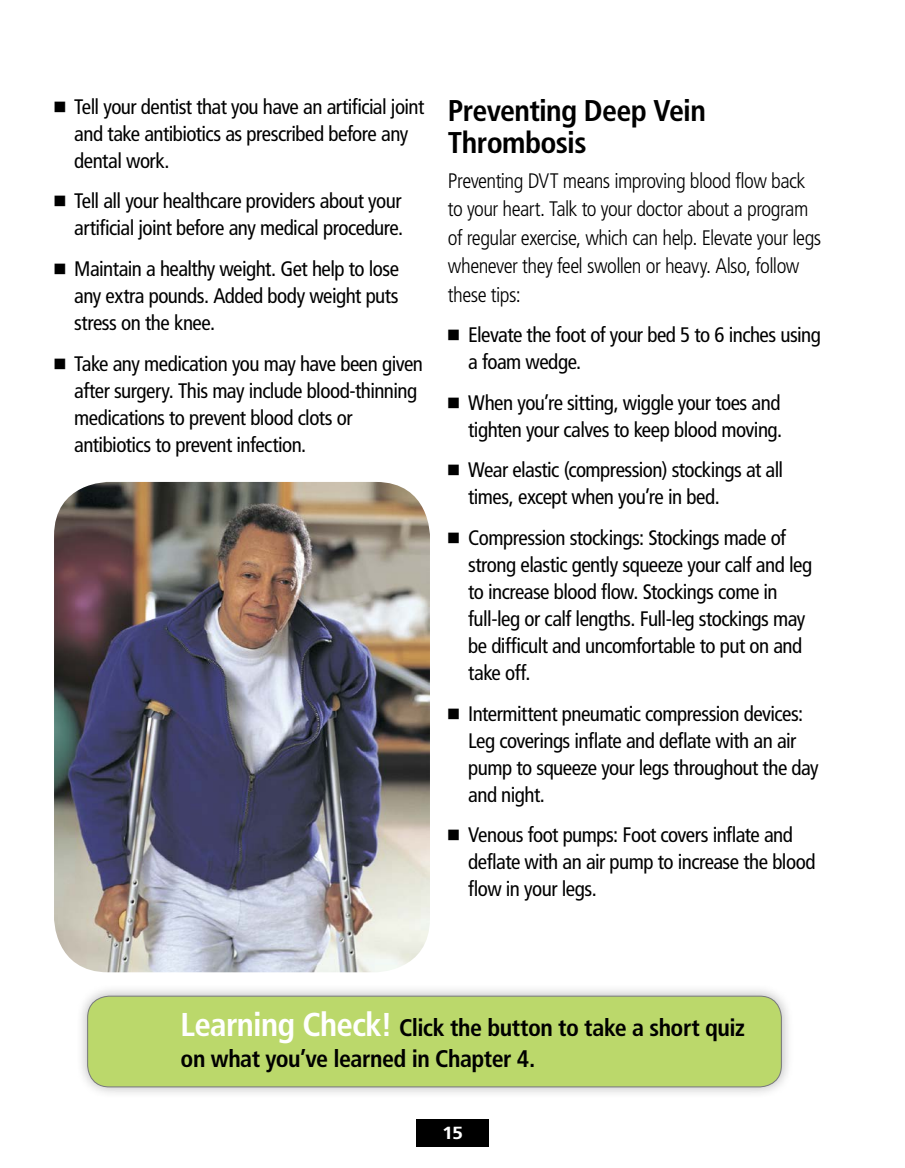
<style>
.page{position:relative;width:905px;height:1168px;background:#fff}
.page>*{position:absolute;margin:0;border:0;box-sizing:border-box;transform-origin:0 0}
.t1{font:700 condensed 30px/31.5px "Frutiger";letter-spacing:-.025em;color:#000}
.t2{font:700 condensed 24px/31.5px "Frutiger";letter-spacing:-.02em;color:#000}
.t3{font:condensed 21px/27px "Frutiger";letter-spacing:-.025em;color:#000}
.t4{font:300 condensed 21px/28.5px "Frutiger";letter-spacing:-.03em;color:#000}
.t5{font:700 17.55px "Frutiger";color:#fff;scale:1.11 1}
.s1{font-family:"Universal Newswith Comm Pi";font-stretch:normal}
.s2{font-size:33px;color:#fff}
</style>
<div class="page">
<div style="left:75px;top:984px;width:719px;height:115px;background:#000;opacity:.3"></div>
<div style="left:88px;top:996px;width:693px;height:91px;background:#bbd86b;border-radius:22px"></div>
<div style="left:87px;top:996px;width:694px;height:91px;border:1px solid #77787b;border-radius:22px"></div>
<img style="left:54px;top:482px;width:376px;height:490px">
<div style="left:416px;top:1119px;width:72px;height:27px;background:#000"></div>
<p class="t3" style="left:74px;top:93px;width:351px;text-indent:-20px"><span class="s1">7</span> Tell your dentist that you have an artificial joint and take antibiotics as prescribed before any dental work.</p>
<p class="t3" style="left:54px;top:188px;width:349px;text-align:right"><span class="s1">7</span> Tell all your healthcare providers about your artificial joint before any medical procedure.</p>
<p class="t3" style="left:74px;top:255px;width:326px;text-align:justify;text-indent:-20px"><span class="s1">7</span> Maintain a healthy weight. Get help to lose any extra pounds. Added body weight puts stress on the knee.</p>
<p class="t3" style="left:74px;top:350px;width:350px;text-indent:-20px"><span class="s1">7</span> Take any medication you may have been given after surgery. This may include blood-thinning medications to prevent blood clots or antibiotics to prevent infection.</p>
<h1 class="t1" style="left:448px;top:95px;width:259px">Preventing Deep Vein<br>Thrombosis</h1>
<p class="t4" style="left:448px;top:167px;width:374px">Preventing DVT means improving blood flow back to your heart. Talk to your doctor about a program of regular exercise, which can help. Elevate your legs whenever they feel swollen or heavy. Also, follow these tips:</p>
<p class="t3" style="left:468px;top:322px;width:354px;text-indent:-20px"><span class="s1">7</span> Elevate the foot of your bed 5 to 6 inches using a foam wedge.</p>
<p class="t3" style="left:448px;top:389px;width:334px;text-align:right"><span class="s1">7</span> When you’re sitting, wiggle your toes and tighten your calves to keep blood moving.</p>
<p class="t3" style="left:468px;top:457px;width:316px;text-indent:-20px"><span class="s1">7</span> Wear elastic (compression) stockings at all times, except when you’re in bed.</p>
<p class="t3" style="left:468px;top:524px;width:345px;text-indent:-20px"><span class="s1">7</span> Compression stockings: Stockings made of strong elastic gently squeeze your calf and leg to increase blood flow. Stockings come in full-leg or calf lengths. Full-leg stockings may be difficult and uncomfortable to put on and take off.</p>
<p class="t3" style="left:468px;top:700px;width:352px;text-indent:-20px"><span class="s1">7</span> Intermittent pneumatic compression devices:<br>Leg coverings inflate and deflate with an air pump to squeeze your legs throughout the day and night.</p>
<p class="t3" style="left:468px;top:821px;width:349px;text-indent:-20px"><span class="s1">7</span> Venous foot pumps: Foot covers inflate and deflate with an air pump to increase the blood flow in your legs.</p>
<p class="t2" style="left:180px;top:1011px;width:566px"><span class="s2">Learning Check!</span> Click the button to take a short quiz on what you’ve learned in Chapter 4.</p>
<p class="t5" style="left:442px;top:1123px;width:20px">15</p>
</div>
